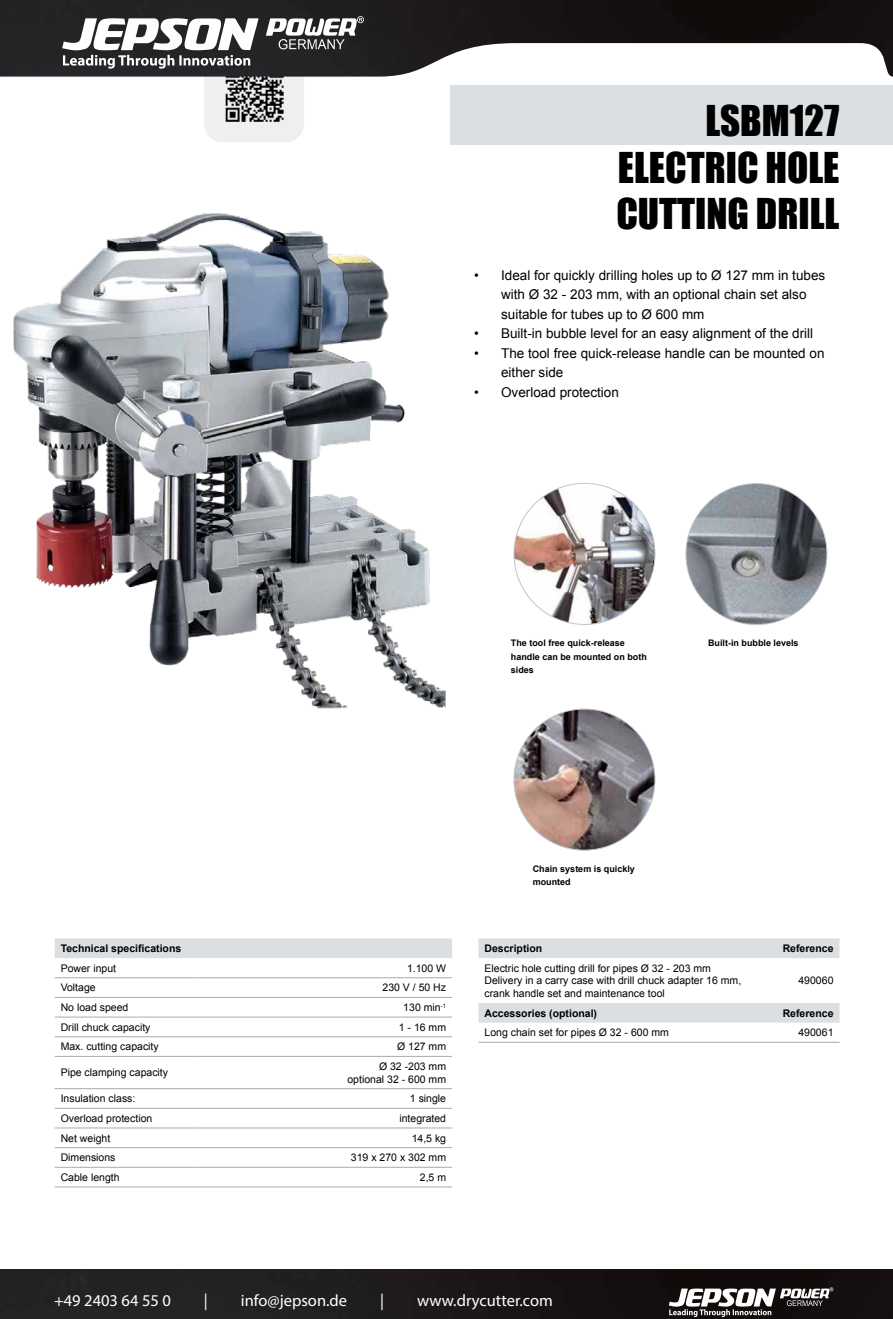
<style>
.page{position:relative;width:893px;height:1319px;background:#fff}
.page>*{position:absolute;margin:0;border:0;box-sizing:border-box;transform-origin:0 0}
.t1{font:39px/46.5px "Impact";color:#000;text-align:justify}
.t2{font:16.5px "Myriad Pro";color:#fff}
.t3{font:13.5px/19.5px "Arial";color:#000}
.t4{font:10.5px/12.6px "Arial";color:#000;text-align:right}
.t5{font:700 10.5px "Arial";color:#000}
.t6{font:700 9px/13.5px "Arial";color:#000}
</style>
<div class="page">
<img style="left:13px;top:213px;width:433px;height:496px">
<img style="left:514px;top:483px;width:141px;height:141px;border-radius:71px">
<div style="left:451px;top:85px;width:442px;height:59px;background:#dbdfe1"></div>
<img style="left:686px;top:483px;width:141px;height:141px;border-radius:71px">
<img style="left:514px;top:709px;width:141px;height:141px;border-radius:71px">
<div style="left:204px;top:4px;width:100px;height:138px;background:#edeff0;border-radius:18px"></div>
<img style="left:225px;top:77px;width:59px;height:45px">
<div style="left:55px;top:938px;width:397px;height:19px;background:#dbdfe1"></div>
<hr style="left:55px;top:977px;width:145px;height:1px;background:#a4acb1">
<hr style="left:200px;top:977px;width:252px;height:1px;background:#a4acb1">
<hr style="left:55px;top:997px;width:145px;height:1px;background:#a4acb1">
<hr style="left:200px;top:997px;width:252px;height:1px;background:#a4acb1">
<hr style="left:55px;top:1016px;width:145px;height:1px;background:#a4acb1">
<hr style="left:200px;top:1016px;width:252px;height:1px;background:#a4acb1">
<hr style="left:55px;top:1036px;width:145px;height:1px;background:#a4acb1">
<hr style="left:200px;top:1036px;width:252px;height:1px;background:#a4acb1">
<hr style="left:55px;top:1055px;width:145px;height:1px;background:#a4acb1">
<hr style="left:200px;top:1055px;width:252px;height:1px;background:#a4acb1">
<hr style="left:55px;top:1088px;width:145px;height:1px;background:#a4acb1">
<hr style="left:200px;top:1088px;width:252px;height:1px;background:#a4acb1">
<hr style="left:55px;top:1107px;width:145px;height:1px;background:#a4acb1">
<hr style="left:200px;top:1107px;width:252px;height:1px;background:#a4acb1">
<hr style="left:55px;top:1127px;width:145px;height:1px;background:#a4acb1">
<hr style="left:200px;top:1127px;width:252px;height:1px;background:#a4acb1">
<hr style="left:55px;top:1147px;width:145px;height:1px;background:#a4acb1">
<hr style="left:200px;top:1147px;width:252px;height:1px;background:#a4acb1">
<hr style="left:55px;top:1166px;width:145px;height:1px;background:#a4acb1">
<hr style="left:200px;top:1166px;width:252px;height:1px;background:#a4acb1">
<hr style="left:55px;top:1186px;width:145px;height:1px;background:#a4acb1">
<hr style="left:200px;top:1186px;width:252px;height:1px;background:#a4acb1">
<svg style="left:478px;top:938px;width:361px;height:84px"></svg>
<hr style="left:478px;top:1041px;width:272px;height:1px;background:#a4acb1">
<hr style="left:750px;top:1041px;width:89px;height:1px;background:#a4acb1">
<img style="left:0;top:0;width:893px;height:77px">
<svg style="left:50px;top:0;width:324px;height:75px;background:#59595a"></svg>
<img style="left:0;top:1269px;width:893px;height:49px">
<svg style="left:661px;top:1269px;width:178px;height:49px;fill:#110c0d"></svg>
<h1 class="t1" style="left:616px;top:96px;width:225px;text-indent:89px">LSBM127<br>ELECTRIC HOLE CUTTING DRILL</h1>
<p class="t3" style="left:501px;top:265px;width:326px;text-indent:-27px">• Ideal for quickly drilling holes up to Ø 127 mm in tubes with Ø 32 - 203 mm, with an optional chain set also suitable for tubes up to Ø 600 mm</p>
<p class="t3" style="left:474px;top:324px;width:341px">• Built-in bubble level for an easy alignment of the drill</p>
<p class="t3" style="left:501px;top:343px;width:325px;text-indent:-27px">• The tool free quick-release handle can be mounted on either side</p>
<p class="t3" style="left:474px;top:382px;width:146px">• Overload protection</p>
<p class="t6" style="left:511px;top:636px;width:138px">The tool free quick-release handle can be mounted on both sides</p>
<p class="t6" style="left:708px;top:636px;width:92px">Built-in bubble levels</p>
<p class="t5" style="left:61px;top:941px;width:122px">Technical specifications</p>
<p class="t4" style="left:61px;top:961px;width:57px">Power input</p>
<p class="t4" style="left:407px;top:961px;width:41px">1.100 W</p>
<p class="t4" style="left:61px;top:981px;width:37px">Voltage</p>
<p class="t4" style="left:382px;top:981px;width:65px">230 V / 50 Hz</p>
<p class="t4" style="left:61px;top:1001px;width:69px">No load speed</p>
<p class="t4" style="left:403px;top:1001px;width:44px">130 min<sup>-1</sup></p>
<p class="t4" style="left:61px;top:1020px;width:91px">Drill chuck capacity</p>
<p class="t4" style="left:399px;top:1020px;width:49px">1 - 16 mm</p>
<p class="t4" style="left:61px;top:1040px;width:100px">Max. cutting capacity</p>
<p class="t4" style="left:397px;top:1040px;width:51px">Ø 127 mm</p>
<p class="t4" style="left:61px;top:1066px;width:109px">Pipe clamping capacity</p>
<p class="t4" style="left:347px;top:1059px;width:100px">Ø 32 -203 mm optional 32 - 600 mm</p>
<p class="t4" style="left:61px;top:1092px;width:76px">Insulation class:</p>
<p class="t4" style="left:410px;top:1092px;width:38px">1 single</p>
<p class="t4" style="left:61px;top:1111px;width:93px">Overload protection</p>
<p class="t4" style="left:399px;top:1111px;width:48px">integrated</p>
<p class="t4" style="left:61px;top:1131px;width:51px">Net weight</p>
<p class="t4" style="left:412px;top:1131px;width:36px">14,5 kg</p>
<p class="t4" style="left:61px;top:1151px;width:56px">Dimensions</p>
<p class="t4" style="left:351px;top:1151px;width:97px">319 x 270 x 302 mm</p>
<p class="t4" style="left:61px;top:1170px;width:60px">Cable length</p>
<p class="t4" style="left:420px;top:1170px;width:28px">2,5 m</p>
<p class="t6" style="left:533px;top:862px;width:104px">Chain system is quickly mounted</p>
<p class="t5" style="left:484px;top:941px;width:59px">Description</p>
<p class="t5" style="left:783px;top:941px;width:52px">Reference</p>
<p class="t4" style="left:484px;top:961px;width:258px;text-align:left">Electric hole cutting drill for pipes Ø 32 - 203 mm<br>Delivery in a carry case with drill chuck adapter 16 mm, crank handle set and maintenance tool</p>
<p class="t4" style="left:798px;top:974px;width:37px">490060</p>
<p class="t5" style="left:484px;top:1005px;width:114px">Accessories (optional)</p>
<p class="t5" style="left:783px;top:1005px;width:52px">Reference</p>
<p class="t4" style="left:484px;top:1026px;width:186px">Long chain set for pipes Ø 32 - 600 mm</p>
<p class="t4" style="left:798px;top:1026px;width:37px">490061</p>
<h2 class="t2" style="left:54px;top:1290px;width:118px">+49 2403 64 55 0</h2>
<h2 class="t2" style="left:204px;top:1290px;width:5px">|</h2>
<h2 class="t2" style="left:241px;top:1290px;width:108px">info@jepson.de</h2>
<h2 class="t2" style="left:380px;top:1290px;width:5px">|</h2>
<h2 class="t2" style="left:417px;top:1290px;width:137px">www.drycutter.com</h2>
</div>
